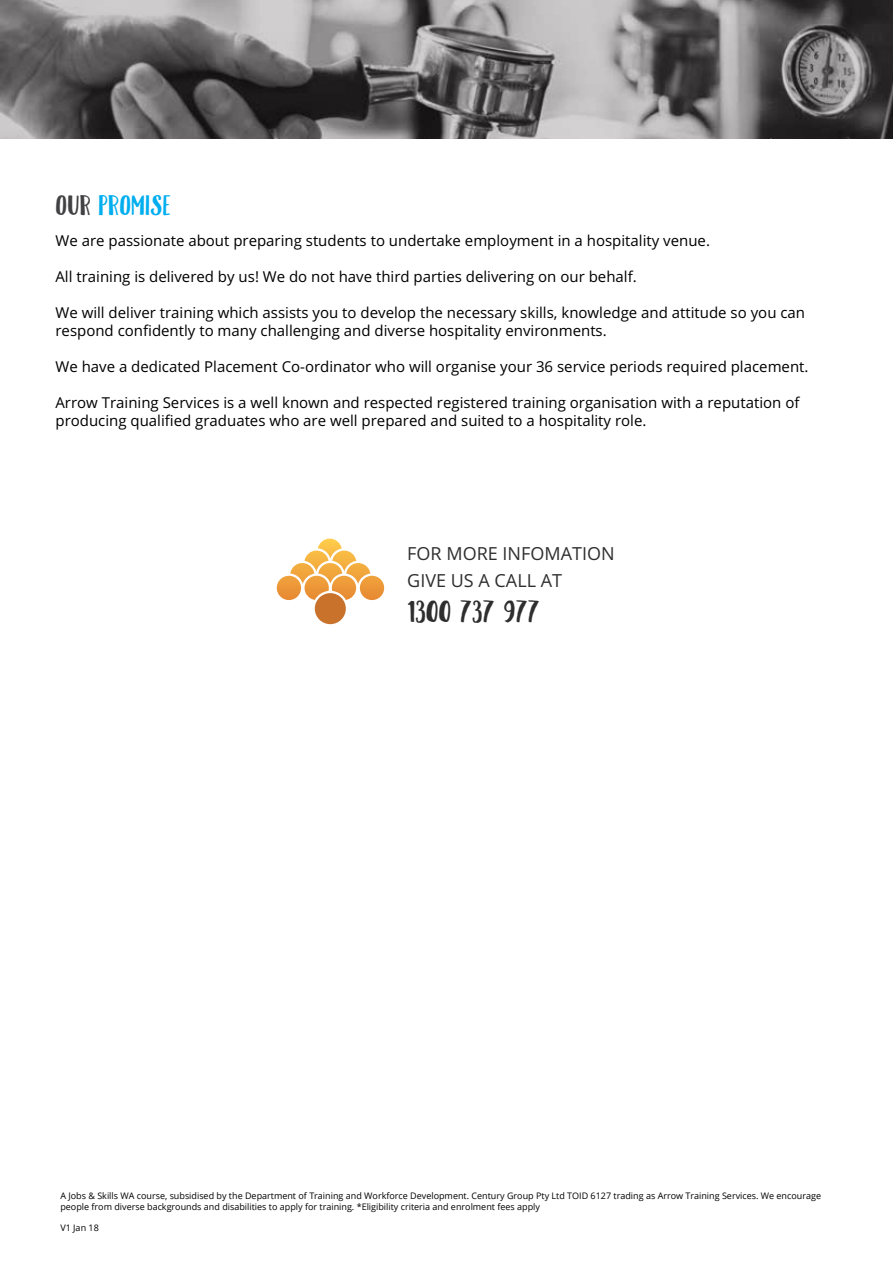
<style>
.page{position:relative;width:893px;height:1263px;background:#fff}
.page>*{position:absolute;margin:0;border:0;box-sizing:border-box;transform-origin:0 0}
.t1{font:30px "Caferus Normal";color:#2e2e2f}
.t2{font:25.5px "Caferus Normal";letter-spacing:.02em;color:#00aeef}
.t3{font:18px/27.3px "Open Sans";color:#2e2e2f}
.t4{font:15px/18px "Open Sans";color:#000}
.t5{font:9px/10.8px "Open Sans";color:#000}
.s1{color:#414042}
</style>
<div class="page">
<div style="left:315px;top:593px;width:31px;height:31px;background:#c8722c;border-radius:50%"></div>
<svg style="left:277px;top:539px;width:107px;height:61px"></svg>
<svg style="left:0;top:1px;width:893px;height:138px;background:#767374"></svg>
<h2 class="t2" style="left:55px;top:188px;width:117px"><span class="s1">OUR</span> PROMISE</h2>
<p class="t4" style="left:55px;top:231px;width:656px">We are passionate about preparing students to undertake employment in a hospitality venue.</p>
<p class="t4" style="left:55px;top:267px;width:583px">All training is delivered by us! We do not have third parties delivering on our behalf.</p>
<p class="t4" style="left:55px;top:303px;width:751px">We will deliver training which assists you to develop the necessary skills, knowledge and attitude so you can respond confidently to many challenging and diverse hospitality environments.</p>
<p class="t4" style="left:55px;top:357px;width:754px">We have a dedicated Placement Co-ordinator who will organise your 36 service periods required placement.</p>
<p class="t4" style="left:55px;top:393px;width:745px">Arrow Training Services is a well known and respected registered training organisation with a reputation of producing qualified graduates who are well prepared and suited to a hospitality role.</p>
<p class="t3" style="left:407px;top:539px;width:209px">FOR MORE INFOMATION<br>GIVE US A CALL AT</p>
<h1 class="t1" style="left:407px;top:592px;width:134px">1300 737 977</h1>
<p class="t5" style="left:60px;top:1190px;width:762px">A Jobs &amp; Skills WA course, subsidised by the Department of Training and Workforce Development. Century Group Pty Ltd TOID 6127 trading as Arrow Training Services. We encourage people from diverse backgrounds and disabilities to apply for training. *Eligibility criteria and enrolment fees apply</p>
<p class="t5" style="left:60px;top:1222px;width:40px">V1 Jan 18</p>
</div>
